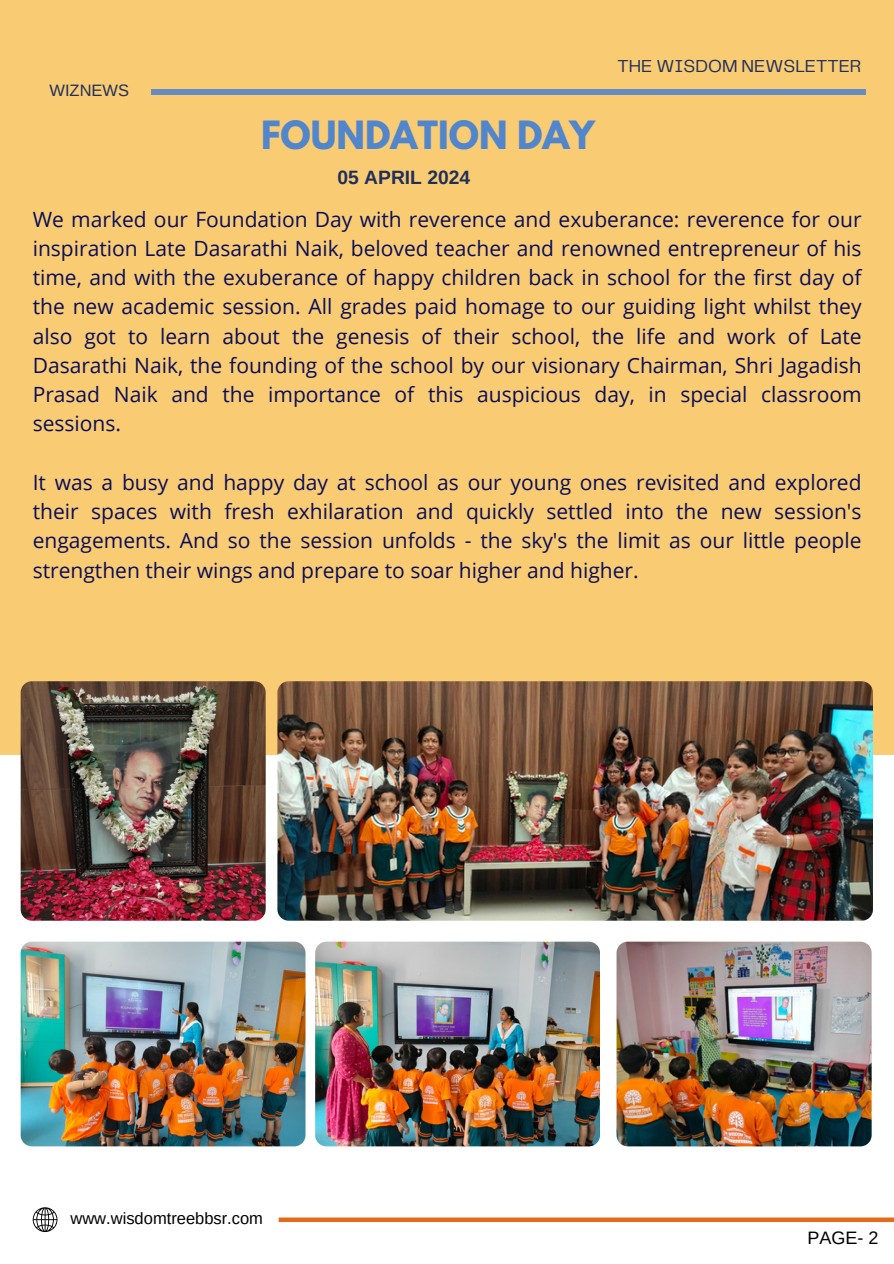
<style>
.page{position:relative;width:894px;height:1264px;background:#fff}
.page>*{position:absolute;margin:0;border:0;box-sizing:border-box;transform-origin:0 0}
.t1{font:700 34.5px "League Spartan";color:#5186cd}
.t2{font:21px/29.2px "Open Sans";color:#0a0e59;text-align:justify}
.t3{font:700 19.2px "Arimo";color:#202f5a}
.t4{font:18px "Telegraf";color:#202f5a}
.t5{font:18px "Arimo";color:#000}
.t6{font:16.5px "Arimo";color:#000}
.t7{font:16.5px "Arimo";color:#202f5a}
</style>
<div class="page">
<div style="left:0;top:0;width:893px;height:754px;background:#f9cb72"></div>
<div style="left:151px;top:89px;width:714px;height:6px;background:#678cc1"></div>
<svg style="left:33px;top:1207px;width:24px;height:24px"></svg>
<svg style="left:278px;top:1217px;width:615px;height:4px;background:#e57e36"></svg>
<img style="left:21px;top:681px;width:244px;height:239px;border-radius:11px">
<img style="left:277px;top:681px;width:595px;height:239px">
<img style="left:21px;top:941px;width:284px;height:205px;border-radius:11px">
<img style="left:315px;top:941px;width:285px;height:205px;border-radius:11px">
<img style="left:616px;top:941px;width:255px;height:205px;border-radius:11px">
<p class="t7" style="left:49px;top:81px;width:81px">WIZNEWS</p>
<p class="t1" style="left:261px;top:118px;width:335px">FOUNDATION DAY</p>
<p class="t3" style="left:337px;top:167px;width:134px">05 APRIL 2024</p>
<p class="t4" style="left:617px;top:58px;width:245px">THE WISDOM NEWSLETTER</p>
<p class="t2" style="left:33px;top:204px;width:830px">We marked our Foundation Day with reverence and exuberance: reverence for our inspiration Late Dasarathi Naik, beloved teacher and renowned entrepreneur of his time, and with the exuberance of happy children back in school for the first day of the new academic session. All grades paid homage to our guiding light whilst they also got to learn about the genesis of their school, the life and work of Late Dasarathi Naik, the founding of the school by our visionary Chairman, Shri Jagadish Prasad Naik and the importance of this auspicious day, in special classroom sessions.</p>
<p class="t2" style="left:33px;top:467px;width:830px">It was a busy and happy day at school as our young ones revisited and explored their spaces with fresh exhilaration and quickly settled into the new session's engagements. And so the session unfolds - the sky's the limit as our little people strengthen their wings and prepare to soar higher and higher.</p>
<h3 class="t6" style="left:70px;top:1209px;width:194px">www.wisdomtreebbsr.com</h3>
<p class="t5" style="left:807px;top:1227px;width:72px">PAGE- 2</p>
</div>
